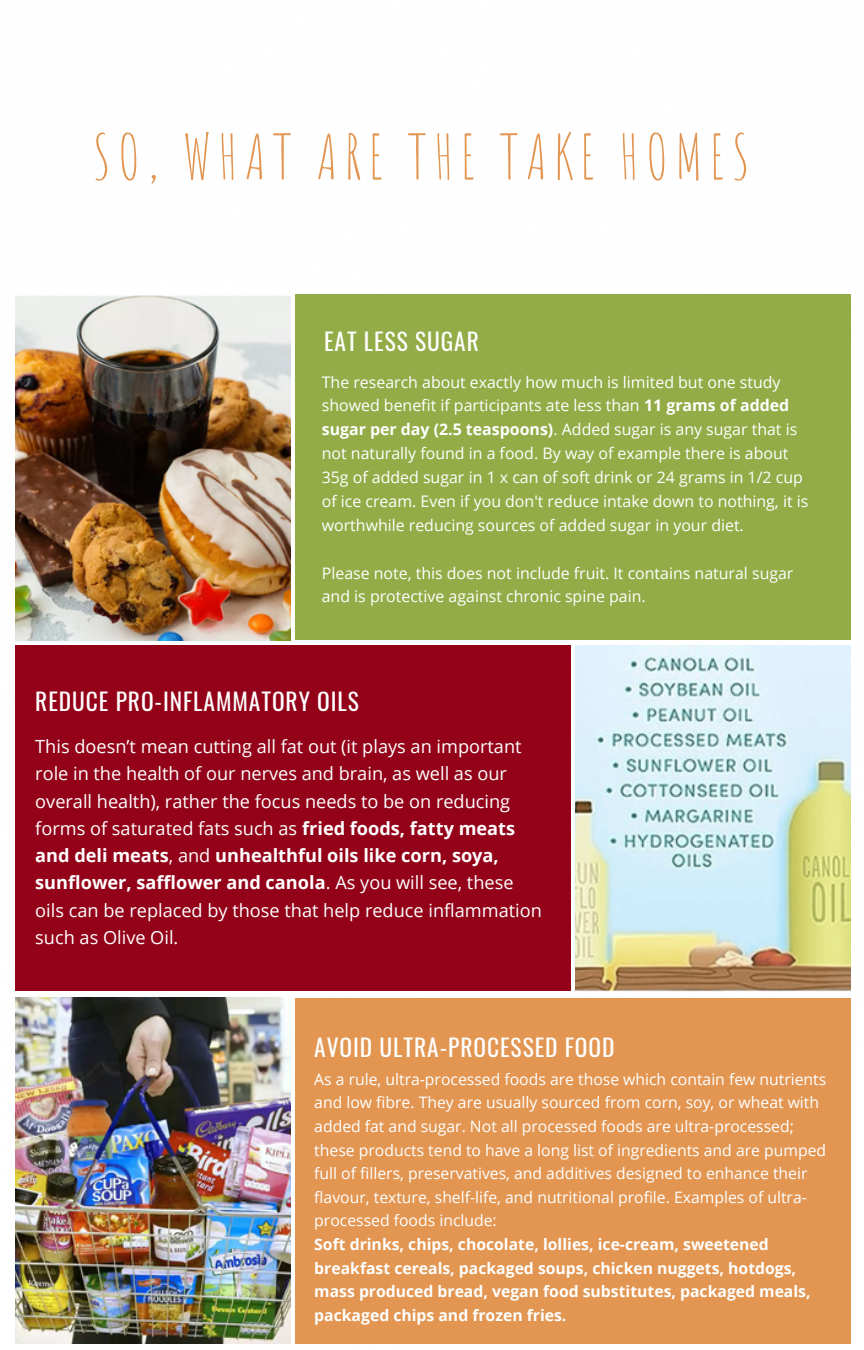
<style>
.page{position:relative;width:864px;height:1350px;background:#fff}
.page>*{position:absolute;margin:0;border:0;box-sizing:border-box;transform-origin:0 0}
.t1{font:61.2px "Amatic SC";letter-spacing:.11em;color:#e29652}
.t2{font:23.4px "Oswald";letter-spacing:.04em;color:#fff}
.t3{font:18.22px/27.2px "Open Sans";color:#fff}
.t4{font:15.97px/23.8px "Open Sans";color:#fff}
.t5{font:15.75px/23.6px "Open Sans";color:#fff}
.t6{font:700 15.75px/23.6px "Open Sans";color:#fff}
.s1{font-weight:700}
</style>
<div class="page">
<div style="left:295px;top:294px;width:555px;height:346px;background:#94ac47"></div>
<div style="left:15px;top:645px;width:555px;height:346px;background:#930218"></div>
<div style="left:295px;top:998px;width:555px;height:346px;background:#e29652"></div>
<img style="left:575px;top:645px;width:275px;height:346px">
<img style="left:15px;top:998px;width:275px;height:346px">
<img style="left:15px;top:295px;width:275px;height:345px">
<p class="t1" style="left:93px;top:117px;width:659px">SO, WHAT ARE THE TAKE HOMES</p>
<p class="t2" style="left:324px;top:323px;width:156px">EAT LESS SUGAR</p>
<p class="t4" style="left:322px;top:369px;width:488px">The research about exactly how much is limited but one study showed benefit if participants ate less than <span class="s1">11 grams of added sugar per day (2.5 teaspoons)</span>. Added sugar is any sugar that is not naturally found in a food. By way of example there is about 35g of added sugar in 1 x can of soft drink or 24 grams in 1/2 cup of ice cream. Even if you don't reduce intake down to nothing, it is worthwhile reducing sources of added sugar in your diet.</p>
<p class="t4" style="left:322px;top:560px;width:473px">Please note, this does not include fruit. It contains natural sugar and is protective against chronic spine pain.</p>
<p class="t2" style="left:35px;top:683px;width:325px">REDUCE PRO-INFLAMMATORY OILS</p>
<p class="t3" style="left:35px;top:732px;width:508px">This doesn’t mean cutting all fat out (it plays an important role in the health of our nerves and brain, as well as our overall health), rather the focus needs to be on reducing forms of saturated fats such as <span class="s1">fried foods, fatty meats and deli meats</span>, and <span class="s1">unhealthful oils like corn, soya, sunflower, safflower and canola</span>. As you will see, these oils can be replaced by those that help reduce inflammation such as Olive Oil.</p>
<p class="t2" style="left:314px;top:1029px;width:302px">AVOID ULTRA-PROCESSED FOOD</p>
<p class="t5" style="left:314px;top:1067px;width:514px">As a rule, ultra-processed foods are those which contain few nutrients and low fibre. They are usually sourced from corn, soy, or wheat with added fat and sugar. Not all processed foods are ultra-processed; these products tend to have a long list of ingredients and are pumped full of fillers, preservatives, and additives designed to enhance their flavour, texture, shelf-life, and nutritional profile. Examples of ultra&shy;processed foods include:</p>
<p class="t6" style="left:314px;top:1232px;width:498px">Soft drinks, chips, chocolate, lollies, ice-cream, sweetened breakfast cereals, packaged soups, chicken nuggets, hotdogs, mass produced bread, vegan food substitutes, packaged meals, packaged chips and frozen fries.</p>
</div>
